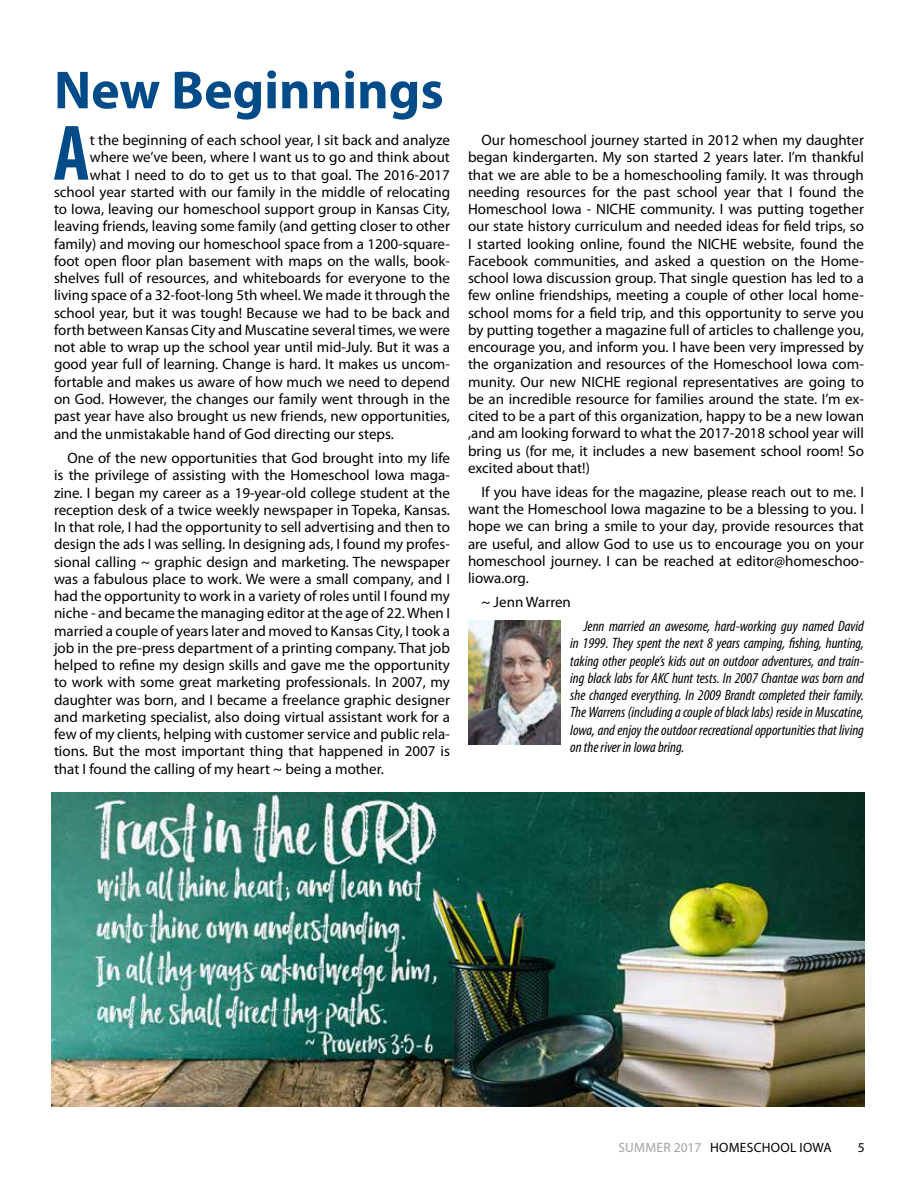
<style>
.page{position:relative;width:918px;height:1188px;background:#fff}
.page>*{position:absolute;margin:0;border:0;box-sizing:border-box;transform-origin:0 0}
.t1{font:700 condensed 79.35px "Myriad Pro";color:#004b88}
.t2{font:700 54px "Myriad Pro";color:#004b88}
.t3{font:15px/17.2px "Myriad Pro";color:#000;text-align:justify}
.t4{font:italic condensed 15px/17.2px "Myriad Pro";color:#000;text-align:justify}
.t5{font:13.5px "Myriad Pro";letter-spacing:.02em;color:#000}
.s1{color:#a1a3a6}
</style>
<div class="page">
<img style="left:468px;top:621px;width:93px;height:123px">
<img style="left:52px;top:793px;width:812px;height:314px">
<h2 class="t2" style="left:54px;top:55px;width:391px">New Beginnings</h2>
<h1 class="t1" style="left:53px;top:104px;width:38px">A</h1>
<p class="t3" style="left:90px;top:131px;width:362px">t the beginning of each school year, I sit back and analyze</p>
<p class="t3" style="left:90px;top:149px;width:362px">where we’ve been, where I want us to go and think about</p>
<p class="t3" style="left:90px;top:166px;width:362px">what I need to do to get us to that goal. The 2016-2017</p>
<p class="t3" style="left:54px;top:183px;width:398px">school year started with our family in the middle of relocating</p>
<p class="t3" style="left:54px;top:200px;width:398px">to Iowa, leaving our homeschool support group in Kansas City,</p>
<p class="t3" style="left:54px;top:218px;width:397px">leaving friends, leaving some family (and getting closer to other</p>
<p class="t3" style="left:54px;top:235px;width:397px">family) and moving our homeschool space from a 1200-square-</p>
<p class="t3" style="left:54px;top:252px;width:397px">foot open floor plan basement with maps on the walls, book-</p>
<p class="t3" style="left:54px;top:269px;width:398px">shelves full of resources, and whiteboards for everyone to the</p>
<p class="t3" style="left:54px;top:287px;width:397px">living space of a 32-foot-long 5th wheel. We made it through the</p>
<p class="t3" style="left:54px;top:304px;width:397px">school year, but it was tough! Because we had to be back and</p>
<p class="t3" style="left:54px;top:321px;width:397px">forth between Kansas City and Muscatine several times, we were</p>
<p class="t3" style="left:54px;top:338px;width:397px">not able to wrap up the school year until mid-July. But it was a</p>
<p class="t3" style="left:54px;top:356px;width:398px">good year full of learning. Change is hard. It makes us uncom-</p>
<p class="t3" style="left:54px;top:373px;width:397px">fortable and makes us aware of how much we need to depend</p>
<p class="t3" style="left:54px;top:390px;width:397px">on God. However, the changes our family went through in the</p>
<p class="t3" style="left:54px;top:407px;width:397px">past year have also brought us new friends, new opportunities,</p>
<p class="t3" style="left:54px;top:425px;width:342px">and the unmistakable hand of God directing our steps.</p>
<p class="t3" style="left:54px;top:449px;width:398px;text-indent:14px">One of the new opportunities that God brought into my life is the privilege of assisting with the Homeschool Iowa maga&shy;zine. I began my career as a 19-year-old college student at the reception desk of a twice weekly newspaper in Topeka, Kansas.<br>In that role, I had the opportunity to sell advertising and then to design the ads I was selling. In designing ads, I found my profes&shy;sional calling ~ graphic design and marketing. The newspaper was a fabulous place to work. We were a small company, and I had the opportunity to work in a variety of roles until I found my niche - and became the managing editor at the age of 22. When I married a couple of years later and moved to Kansas City, I took a job in the pre-press department of a printing company. That job helped to refine my design skills and gave me the opportunity to work with some great marketing professionals. In 2007, my daughter was born, and I became a freelance graphic designer and marketing specialist, also doing virtual assistant work for a few of my clients, helping with customer service and public rela&shy;tions. But the most important thing that happened in 2007 is that I found the calling of my heart ~ being a mother.</p>
<p class="t3" style="left:468px;top:131px;width:398px;text-indent:14px">Our homeschool journey started in 2012 when my daughter began kindergarten. My son started 2 years later. I’m thankful that we are able to be a homeschooling family. It was through needing resources for the past school year that I found the Homeschool Iowa - NICHE community. I was putting together our state history curriculum and needed ideas for field trips, so I started looking online, found the NICHE website, found the Facebook communities, and asked a question on the Home&shy;school Iowa discussion group. That single question has led to a few online friendships, meeting a couple of other local home&shy;school moms for a field trip, and this opportunity to serve you by putting together a magazine full of articles to challenge you, encourage you, and inform you. I have been very impressed by the organization and resources of the Homeschool Iowa com&shy;munity. Our new NICHE regional representatives are going to be an incredible resource for families around the state. I’m ex&shy;cited to be a part of this organization, happy to be a new Iowan ,and am looking forward to what the 2017-2018 school year will bring us (for me, it includes a new basement school room! So excited about that!)</p>
<p class="t3" style="left:468px;top:483px;width:398px;text-indent:14px">If you have ideas for the magazine, please reach out to me. I want the Homeschool Iowa magazine to be a blessing to you. I hope we can bring a smile to your day, provide resources that are useful, and allow God to use us to encourage you on your homeschool journey. I can be reached at editor@homeschoo&shy;liowa.org.</p>
<p class="t3" style="left:482px;top:593px;width:91px">~ Jenn Warren</p>
<p class="t4" style="left:570px;top:617px;width:295px;text-indent:14px">Jenn married an awesome, hard-working guy named David in 1999. They spent the next 8 years camping, fishing, hunting, taking other people’s kids out on outdoor adventures, and train&shy;ing black labs for AKC hunt tests. In 2007 Chantae was born and she changed everything. In 2009 Brandt completed their family.<br>The Warrens (including a couple of black labs) reside in Muscatine, Iowa, and enjoy the outdoor recreational opportunities that living on the river in Iowa bring.</p>
<p class="t5" style="left:618px;top:1139px;width:215px"><span class="s1">SUMMER 2017</span> HOMESCHOOL IOWA</p>
<p class="t5" style="left:858px;top:1139px;width:8px">5</p>
</div>
